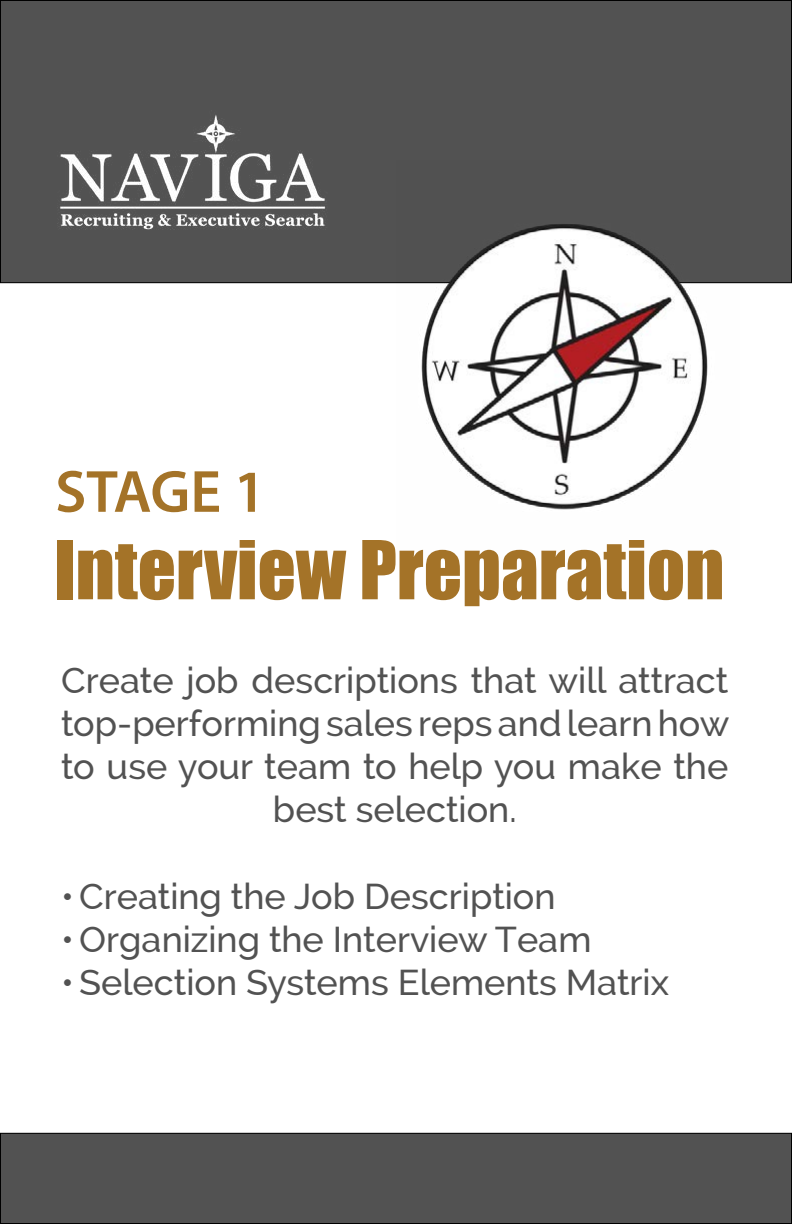
<style>
.page{position:relative;width:792px;height:1224px;background:#fff}
.page>*{position:absolute;margin:0;border:0;box-sizing:border-box;transform-origin:0 0}
.t1{font:75px "Impact";color:#a47328}
.t2{font:600 60px "Myriad Pro";letter-spacing:-.01em;color:#a47328}
.t3{font:500 36px/43.2px "Raleway";color:#525252;text-align:center}
</style>
<div class="page">
<div style="left:0;top:1px;width:791px;height:282px;background:#525252"></div>
<img style="left:60px;top:115px;width:266px;height:115px">
<img style="left:396px;top:224px;width:343px;height:286px">
<div style="left:0;top:1133px;width:791px;height:91px;background:#525252"></div>
<div style="left:0;top:1133px;width:792px;height:91px;border:1px solid #000"></div>
<h2 class="t2" style="left:55px;top:453px;width:212px">STAGE 1</h2>
<h1 class="t1" style="left:54px;top:512px;width:672px">Interview Preparation</h1>
<p class="t3" style="left:61px;top:658px;width:670px">Create job descriptions that will attract top-performing sales reps and learn how to use your team to help you make the best selection.</p>
<p class="t3" style="left:61px;top:874px;width:496px">•Creating the Job Description</p>
<p class="t3" style="left:61px;top:918px;width:532px">•Organizing the Interview Team</p>
<p class="t3" style="left:61px;top:961px;width:609px">•Selection Systems Elements Matrix</p>
</div>
